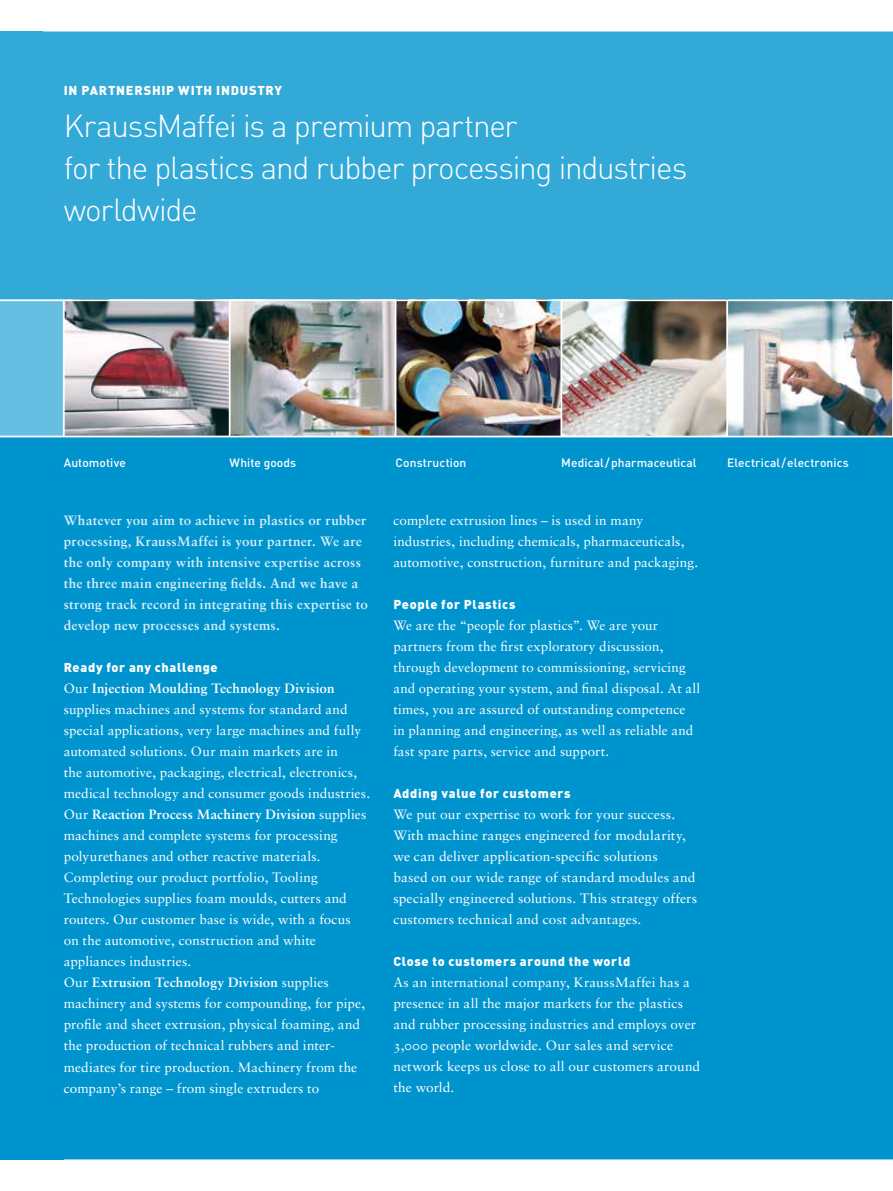
<style>
.page{position:relative;width:893px;height:1191px;background:#fff}
.page>*{position:absolute;margin:0;border:0;box-sizing:border-box;transform-origin:0 0}
.t1{font:300 31.5px/42px "DIN Pro";letter-spacing:-.04em;color:#fff}
.t2{font:13.5px/21px "Sabon LT Std";letter-spacing:.01em;color:#fff}
.t3{font:700 13.5px/21px "Sabon LT Std";letter-spacing:.025em;color:#d9eff8}
.t4{font:900 12.75px "DIN Pro";letter-spacing:.055em;color:#fff}
.t5{font:500 12px "DIN Pro";letter-spacing:.01em;color:#fff}
.s1{font-weight:700}
</style>
<div class="page">
<div style="left:43px;top:32px;width:850px;height:267px;background:#33a9d8"></div>
<div style="left:0;top:32px;width:43px;height:314px;background:#33a9d8"></div>
<div style="left:0;top:437px;width:893px;height:722px;background:#0094cf"></div>
<img style="left:65px;top:301px;width:827px;height:134px">
<hr style="left:229px;top:300px;width:2px;height:136px;background:#fff">
<hr style="left:395px;top:300px;width:1px;height:136px;background:#fff">
<hr style="left:560px;top:300px;width:2px;height:136px;background:#fff">
<hr style="left:726px;top:300px;width:2px;height:136px;background:#fff">
<div style="left:0;top:1029px;width:32px;height:130px;background:#0094cf"></div>
<div style="left:0;top:300px;width:64px;height:136px;background:#66bfe2"></div>
<hr style="left:0;top:299px;width:893px;height:2px;background:#fff">
<hr style="left:0;top:435px;width:893px;height:2px;background:#fff">
<hr style="left:63px;top:300px;width:2px;height:136px;background:#fff">
<p class="t4" style="left:64px;top:81px;width:220px">IN PARTNERSHIP WITH INDUSTRY</p>
<h1 class="t1" style="left:64px;top:103px;width:625px">KraussMaffei is a premium partner<br>for the plastics and rubber processing industries worldwide</h1>
<p class="t5" style="left:64px;top:454px;width:64px">Automotive</p>
<p class="t5" style="left:230px;top:454px;width:68px">White goods</p>
<p class="t5" style="left:395px;top:454px;width:72px">Construction</p>
<p class="t5" style="left:561px;top:454px;width:137px">Medical / pharmaceutical</p>
<p class="t5" style="left:727px;top:454px;width:123px">Electrical / electronics</p>
<p class="t3" style="left:64px;top:510px;width:306px">Whatever you aim to achieve in plastics or rubber processing, KraussMaffei is your partner. We are the only company with intensive expertise across the three main engineering fields. And we have a strong track record in integrating this expertise to develop new processes and systems.</p>
<p class="t4" style="left:64px;top:659px;width:155px">Ready for any challenge</p>
<p class="t2" style="left:64px;top:678px;width:308px">Our <span class="s1">Injection Moulding Technology Division </span>supplies machines and systems for standard and special applications, very large machines and fully automated solutions. Our main markets are in<br>the automotive, packaging, electrical, electronics, medical technology and consumer goods industries.<br>Our <span class="s1">Reaction Process Machinery Division</span> supplies machines and complete systems for processing polyurethanes and other reactive materials.<br>Completing our product portfolio, Tooling Technologies supplies foam moulds, cutters and routers. Our customer base is wide, with a focus<br>on the automotive, construction and white appliances industries.<br>Our <span class="s1">Extrusion Technology Division</span> supplies machinery and systems for compounding, for pipe, profile and sheet extrusion, physical foaming, and the production of technical rubbers and inter&shy;mediates for tire production. Machinery from the company’s range – from single extruders to</p>
<p class="t2" style="left:393px;top:510px;width:306px">complete extrusion lines – is used in many industries, including chemicals, pharmaceuticals, automotive, construction, furniture and packaging.</p>
<p class="t4" style="left:393px;top:596px;width:124px">People for Plastics</p>
<p class="t2" style="left:393px;top:615px;width:308px">We are the “people for plastics”. We are your partners from the first exploratory discussion, through development to commissioning, servicing and operating your system, and final disposal. At all times, you are assured of outstanding competence in planning and engineering, as well as reliable and fast spare parts, service and support.</p>
<p class="t4" style="left:393px;top:785px;width:179px">Adding value for customers</p>
<p class="t2" style="left:393px;top:804px;width:305px">We put our expertise to work for your success.<br>With machine ranges engineered for modularity, we can deliver application-specific solutions<br>based on our wide range of standard modules and specially engineered solutions. This strategy offers customers technical and cost advantages.</p>
<p class="t4" style="left:393px;top:953px;width:239px">Close to customers around the world</p>
<p class="t2" style="left:393px;top:972px;width:308px">As an international company, KraussMaffei has a presence in all the major markets for the plastics and rubber processing industries and employs over 3,000 people worldwide. Our sales and service network keeps us close to all our customers around the world.</p>
</div>
